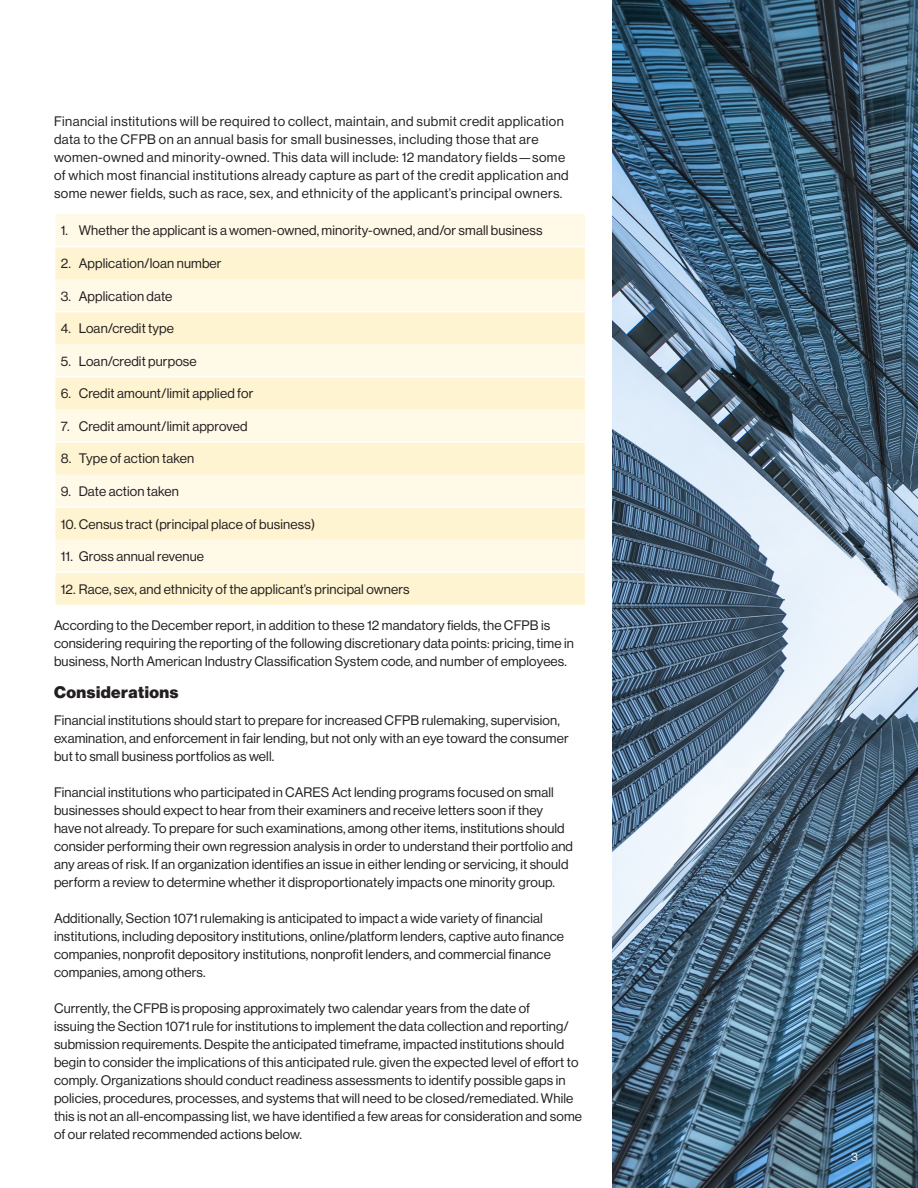
<style>
.page{position:relative;width:918px;height:1188px;background:#fff}
.page>*{position:absolute;margin:0;border:0;box-sizing:border-box;transform-origin:0 0}
.t1{font:16.5px "N Haas Grotesk DS Pro 95 Blk";letter-spacing:.03em;color:#231f20}
.t2{font:13.5px/18px "N Haas Grotesk DS Pro 55 Rg";letter-spacing:.01em;color:#231f20}
.t3{font:13.5px/18px "N Haas Grotesk DS Pro 55 Rg";letter-spacing:.03em;color:#231f20}
.t4{font:12px "N Haas Grotesk DS Pro 55 Rg";color:#fff}
</style>
<div class="page">
<img style="left:612px;top:0;width:306px;height:1188px">
<div style="left:56px;top:214px;width:529px;height:32px;background:#fff9e8"></div>
<svg style="left:56px;top:247px;width:529px;height:358px;background:#fff6db"></svg>
<hr style="left:54px;top:311px;width:531px;height:1px;background:#fff">
<hr style="left:54px;top:441px;width:531px;height:2px;background:#fff">
<hr style="left:54px;top:571px;width:531px;height:2px;background:#fff">
<hr style="left:54px;top:376px;width:531px;height:2px;background:#fff">
<hr style="left:54px;top:506px;width:531px;height:2px;background:#fff">
<p class="t3" style="left:54px;top:113px;width:516px">Financial institutions will be required to collect, maintain, and submit credit application data to the CFPB on an annual basis for small businesses, including those that are women-owned and minority-owned. This data will include: 12 mandatory fields—some of which most financial institutions already capture as part of the credit application and some newer fields, such as race, sex, and ethnicity of the applicant’s principal owners.</p>
<p class="t2" style="left:61px;top:222px;width:483px">1. Whether the applicant is a women-owned, minority-owned, and/or small business</p>
<p class="t2" style="left:61px;top:254px;width:162px">2. Application/loan number</p>
<p class="t2" style="left:61px;top:287px;width:113px">3. Application date</p>
<p class="t2" style="left:61px;top:320px;width:115px">4. Loan/credit type</p>
<p class="t2" style="left:61px;top:352px;width:138px">5. Loan/credit purpose</p>
<p class="t2" style="left:61px;top:385px;width:194px">6. Credit amount/limit applied for</p>
<p class="t2" style="left:61px;top:417px;width:188px">7. Credit amount/limit approved</p>
<p class="t2" style="left:61px;top:450px;width:135px">8. Type of action taken</p>
<p class="t2" style="left:61px;top:482px;width:120px">9. Date action taken</p>
<p class="t2" style="left:61px;top:515px;width:256px">10. Census tract (principal place of business)</p>
<p class="t2" style="left:61px;top:548px;width:145px">11. Gross annual revenue</p>
<p class="t2" style="left:61px;top:580px;width:350px">12. Race, sex, and ethnicity of the applicant’s principal owners</p>
<p class="t2" style="left:54px;top:617px;width:521px">According to the December report, in addition to these 12 mandatory fields, the CFPB is considering requiring the reporting of the following discretionary data points: pricing, time in business, North American Industry Classification System code, and number of employees.</p>
<p class="t1" style="left:54px;top:682px;width:126px">Considerations</p>
<p class="t2" style="left:54px;top:711px;width:516px">Financial institutions should start to prepare for increased CFPB rulemaking, supervision, examination, and enforcement in fair lending, but not only with an eye toward the consumer but to small business portfolios as well.</p>
<p class="t2" style="left:54px;top:783px;width:521px">Financial institutions who participated in CARES Act lending programs focused on small businesses should expect to hear from their examiners and receive letters soon if they have not already. To prepare for such examinations, among other items, institutions should consider performing their own regression analysis in order to understand their portfolio and any areas of risk. If an organization identifies an issue in either lending or servicing, it should perform a review to determine whether it disproportionately impacts one minority group.</p>
<p class="t2" style="left:54px;top:909px;width:512px">Additionally, Section 1071 rulemaking is anticipated to impact a wide variety of financial institutions, including depository institutions, online/platform lenders, captive auto finance companies, nonprofit depository institutions, nonprofit lenders, and commercial finance companies, among others.</p>
<p class="t2" style="left:54px;top:999px;width:530px">Currently, the CFPB is proposing approximately two calendar years from the date of<br>issuing the Section 1071 rule for institutions to implement the data collection and reporting/ submission requirements. Despite the anticipated timeframe, impacted institutions should begin to consider the implications of this anticipated rule. given the expected level of effort to comply. Organizations should conduct readiness assessments to identify possible gaps in policies, procedures, processes, and systems that will need to be closed/remediated. While this is not an all-encompassing list, we have identified a few areas for consideration and some of our related recommended actions below.</p>
<p class="t4" style="left:851px;top:1150px;width:8px">3</p>
</div>
